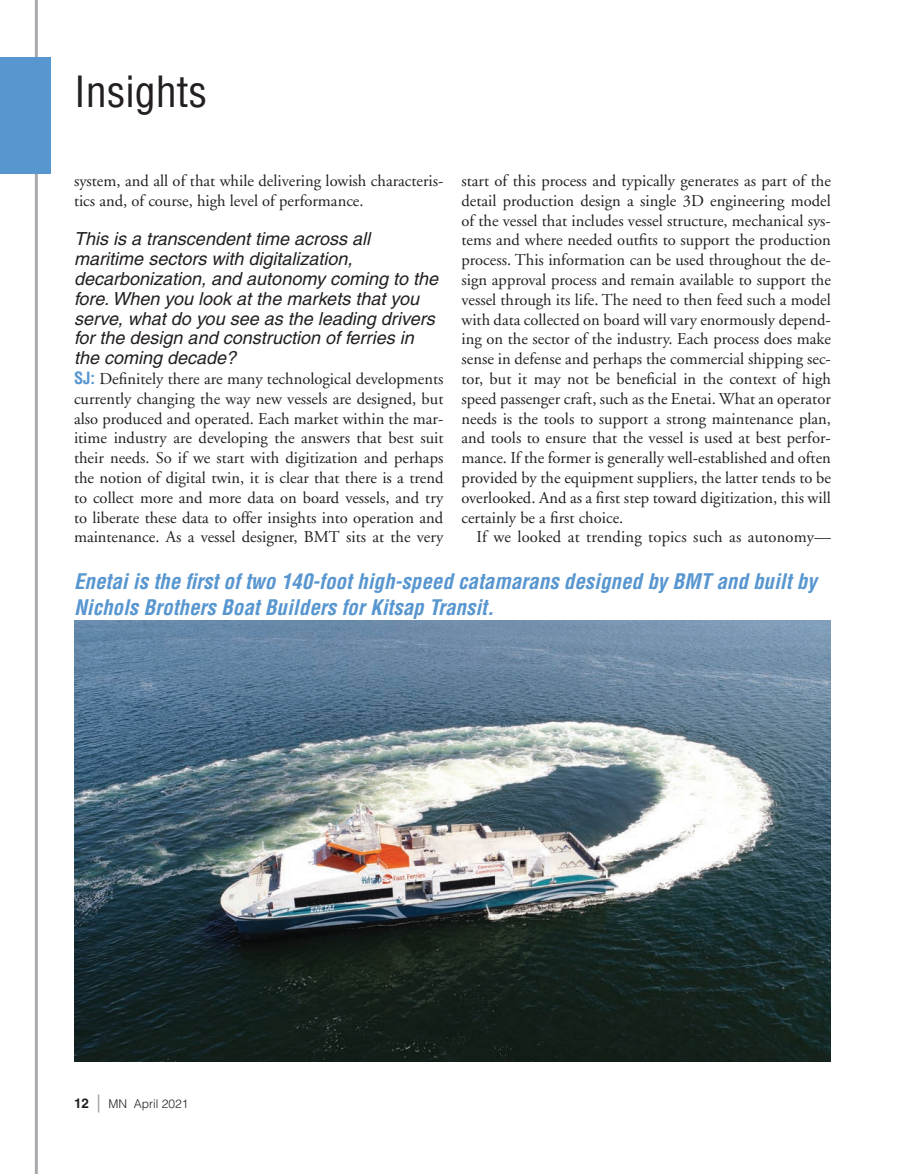
<style>
.page{position:relative;width:905px;height:1174px;background:#fff}
.page>*{position:absolute;margin:0;border:0;box-sizing:border-box;transform-origin:0 0}
.t1{font:condensed 42px "Helvetica";color:#231f20}
.t2{font:italic 700 condensed 21px/25.2px "Helvetica";color:#5896d0}
.t3{font:italic 18px/19.8px "Helvetica";color:#231f20}
.t4{font:16.5px/19.8px "Adobe Garamond";color:#231f20}
.t5{font:300 12px "Helvetica";color:#231f20}
.s1{font-family:"Helvetica";font-weight:700;font-stretch:condensed;color:#5896d0}
.s2{font-weight:700;font-size:13.5px}
.s3{font-weight:400;font-stretch:condensed;font-size:18px;color:#939598}
</style>
<div class="page">
<hr style="left:35px;top:0;width:3px;height:1174px;background:#a8a9ad">
<div style="left:0;top:58px;width:51px;height:116px;background:#5896d0"></div>
<img style="left:74px;top:621px;width:756px;height:441px">
<p class="t1" style="left:74px;top:66px;width:134px">Insights</p>
<p class="t4" style="left:74px;top:171px;width:371px">system, and all of that while delivering lowish characteris&shy;tics and, of course, high level of performance.</p>
<p class="t3" style="left:74px;top:229px;width:365px">This is a transcendent time across all maritime sectors with digitalization, decarbonization, and autonomy coming to the fore. When you look at the markets that you serve, what do you see as the leading drivers for the design and construction of ferries in the coming decade?</p>
<p class="t4" style="left:74px;top:369px;width:371px;text-align:justify"><span class="s1">SJ:</span> Definitely there are many technological developments currently changing the way new vessels are designed, but also produced and operated. Each market within the mar&shy;itime industry are developing the answers that best suit their needs. So if we start with digitization and perhaps the notion of digital twin, it is clear that there is a trend to collect more and more data on board vessels, and try to liberate these data to offer insights into operation and maintenance. As a vessel designer, BMT sits at the very</p>
<p class="t4" style="left:461px;top:171px;width:371px">start of this process and typically generates as part of the</p>
<p class="t4" style="left:461px;top:191px;width:371px">detail production design a single 3D engineering model</p>
<p class="t4" style="left:461px;top:211px;width:371px">of the vessel that includes vessel structure, mechanical sys-</p>
<p class="t4" style="left:461px;top:231px;width:371px">tems and where needed outfits to support the production</p>
<p class="t4" style="left:461px;top:251px;width:371px">process. This information can be used throughout the de-</p>
<p class="t4" style="left:461px;top:270px;width:371px">sign approval process and remain available to support the</p>
<p class="t4" style="left:461px;top:290px;width:371px">vessel through its life. The need to then feed such a model</p>
<p class="t4" style="left:461px;top:310px;width:371px">with data collected on board will vary enormously depend-</p>
<p class="t4" style="left:461px;top:330px;width:371px">ing on the sector of the industry. Each process does make</p>
<p class="t4" style="left:461px;top:350px;width:371px">sense in defense and perhaps the commercial shipping sec-</p>
<p class="t4" style="left:461px;top:369px;width:371px">tor, but it may not be beneficial in the context of high</p>
<p class="t4" style="left:461px;top:389px;width:371px">speed passenger craft, such as the Enetai. What an operator</p>
<p class="t4" style="left:461px;top:409px;width:371px">needs is the tools to support a strong maintenance plan,</p>
<p class="t4" style="left:461px;top:429px;width:370px">and tools to ensure that the vessel is used at best perfor-</p>
<p class="t4" style="left:461px;top:449px;width:371px">mance. If the former is generally well-established and often</p>
<p class="t4" style="left:461px;top:468px;width:371px">provided by the equipment suppliers, the latter tends to be</p>
<p class="t4" style="left:461px;top:488px;width:371px">overlooked. And as a first step toward digitization, this will</p>
<p class="t4" style="left:461px;top:508px;width:163px">certainly be a first choice.</p>
<p class="t4" style="left:476px;top:528px;width:356px">If we looked at trending topics such as autonomy—</p>
<p class="t2" style="left:74px;top:571px;width:743px">Enetai is the first of two 140-foot high-speed catamarans designed by BMT and built by<br>Nichols Brothers Boat Builders for Kitsap Transit.</p>
<p class="t5" style="left:74px;top:1096px;width:116px"><span class="s2">12</span> <span class="s3">|</span> MN April 2021</p>
</div>
